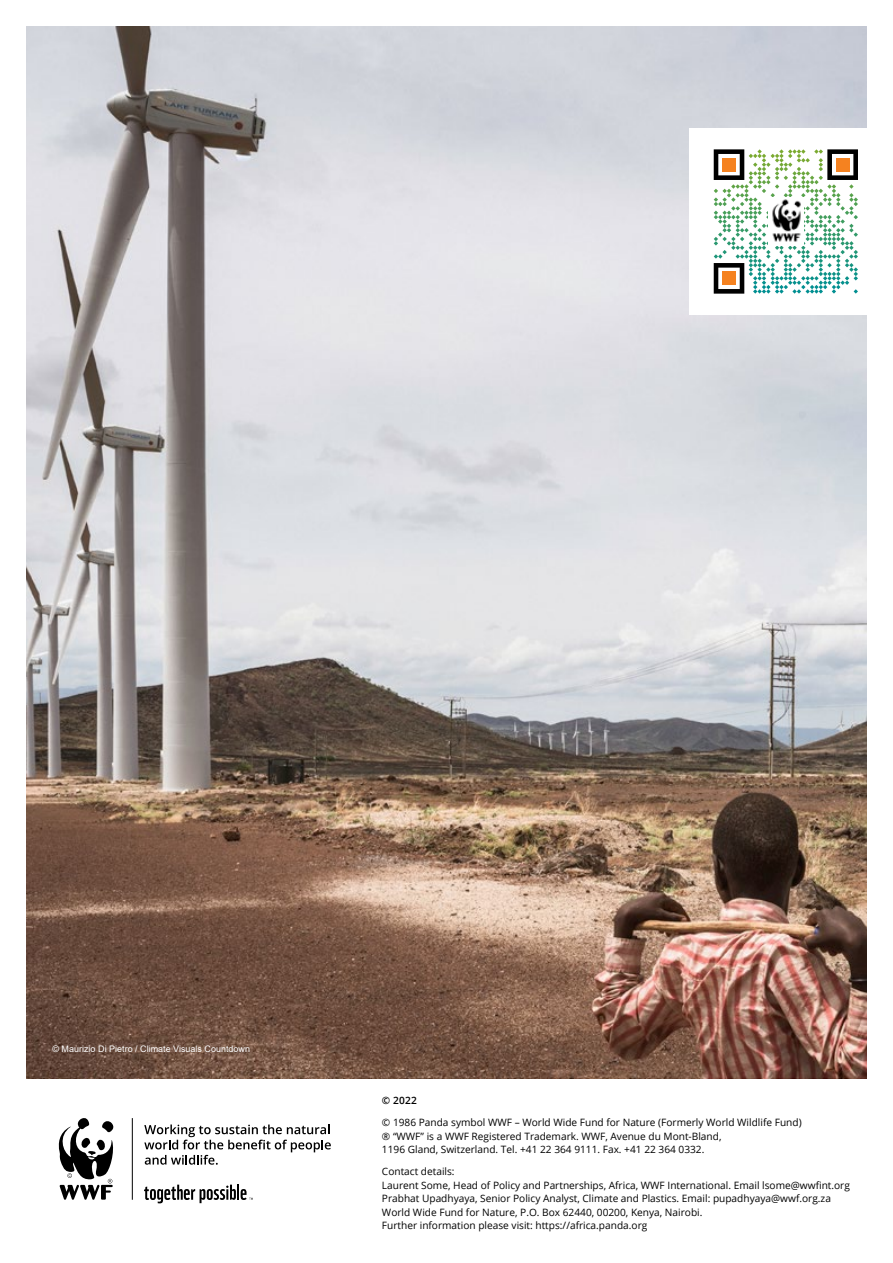
<style>
.page{position:relative;width:893px;height:1263px;background:#fff}
.page>*{position:absolute;margin:0;border:0;box-sizing:border-box;transform-origin:0 0}
.t1{font:10.2px/13.5px "Open Sans";color:#000}
.t2{font:600 10.2px "Open Sans";color:#000}
.t3{font:9px "Arial";color:#fff}
</style>
<div class="page">
<img style="left:26px;top:26px;width:841px;height:1052px">
<svg style="left:144px;top:1184px;width:109px;height:19px"></svg>
<svg style="left:58px;top:1118px;width:56px;height:82px"></svg>
<hr style="left:132px;top:1118px;width:1px;height:82px;background:#000">
<svg style="left:144px;top:1124px;width:187px;height:41px"></svg>
<div style="left:689px;top:128px;width:203px;height:187px;background:#fff"></div>
<svg style="left:714px;top:149px;width:144px;height:145px"></svg>
<svg style="left:714px;top:149px;width:30px;height:31px"></svg>
<svg style="left:827px;top:149px;width:31px;height:31px"></svg>
<svg style="left:714px;top:263px;width:30px;height:31px"></svg>
<div style="left:722px;top:158px;width:14px;height:13px;background:#f58220"></div>
<div style="left:836px;top:158px;width:13px;height:13px;background:#f58220"></div>
<div style="left:722px;top:272px;width:14px;height:13px;background:#f58220"></div>
<img style="left:768px;top:197px;width:35px;height:49px">
<p class="t3" style="left:53px;top:1042px;width:199px">© Maurizio Di Pietro / Climate Visuals Countdown</p>
<p class="t2" style="left:382px;top:1094px;width:37px">© 2022</p>
<p class="t1" style="left:382px;top:1116px;width:421px">© 1986 Panda symbol WWF – World Wide Fund for Nature (Formerly World Wildlife Fund) ® “WWF” is a WWF Registered Trademark. WWF, Avenue du Mont-Bland,<br>1196 Gland, Switzerland. Tel. +41 22 364 9111. Fax. +41 22 364 0332.</p>
<p class="t1" style="left:382px;top:1165px;width:469px">Contact details:<br>Laurent Some, Head of Policy and Partnerships, Africa, WWF International. Email lsome@wwfint.org Prabhat Upadhyaya, Senior Policy Analyst, Climate and Plastics. Email: pupadhyaya@wwf.org.za World Wide Fund for Nature, P.O. Box 62440, 00200, Kenya, Nairobi.<br>Further information please visit: https://africa.panda.org</p>
</div>
